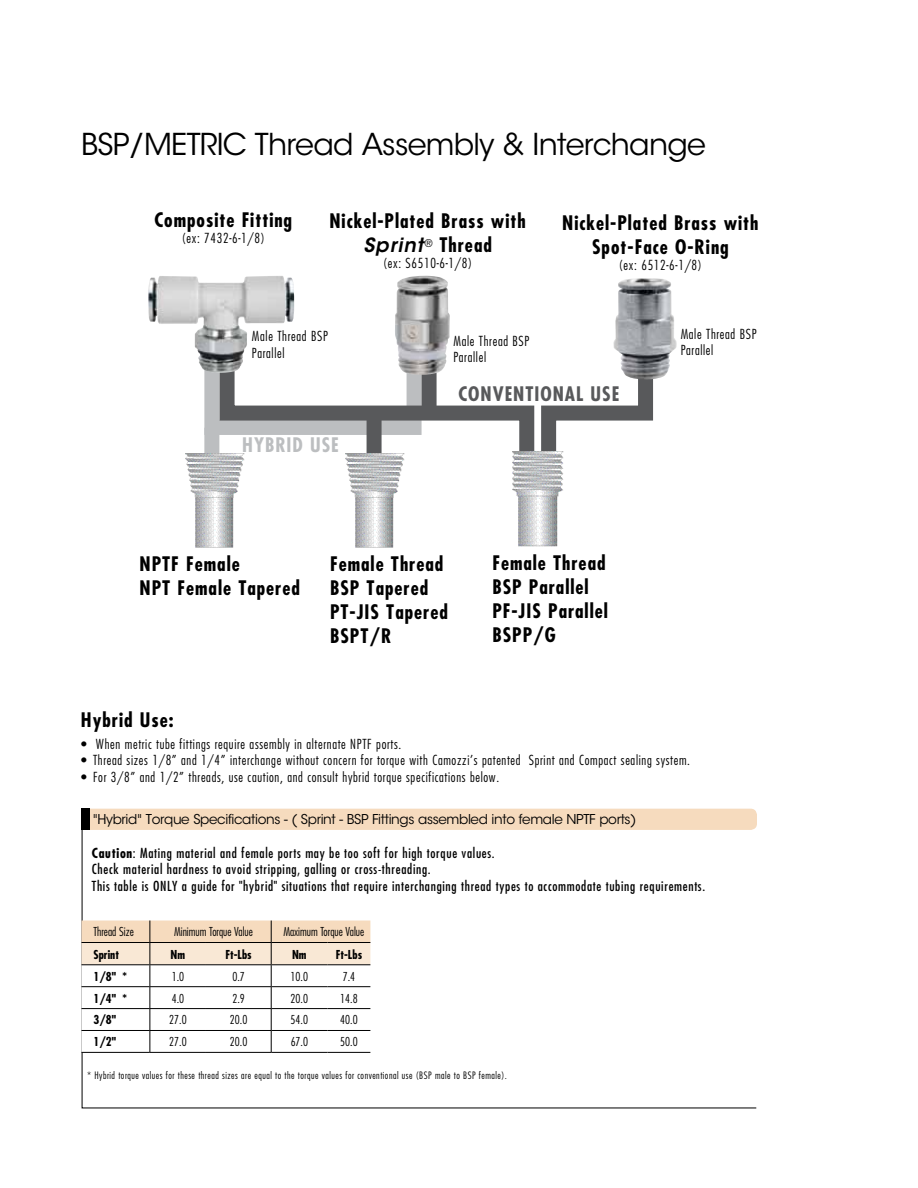
<style>
.page{position:relative;width:918px;height:1188px;background:#fff}
.page>*{position:absolute;margin:0;border:0;box-sizing:border-box;transform-origin:0 0}
.t1{font:30px "ITC Avant Garde Std";letter-spacing:-.025em;color:#000}
.t2{font:700 condensed 19.5px/24px "Futura Std";letter-spacing:.05em;color:#000}
.t3{font:700 condensed 19.5px "Futura Std";letter-spacing:.05em;color:#58595b}
.t4{font:700 condensed 19.5px "Futura Std";letter-spacing:.05em;color:#bcbec0}
.t5{font:300 condensed 13.5px/16.2px "Futura Std";letter-spacing:.05em;color:#000}
.t6{font:condensed 13.5px/16.2px "Futura Std";letter-spacing:.05em;color:#000}
.t7{font:13.5px "ITC Avant Garde Std";letter-spacing:-.025em;color:#000}
.t8{font:300 condensed 12px "Futura Std";color:#000}
.t9{font:700 condensed 12px "Futura Std";color:#000}
.t10{font:300 condensed 10.05px "Futura Std";letter-spacing:.05em;color:#000}
.s1{font-family:"ITC Avant Garde Std";font-weight:600;font-style:italic;font-stretch:normal}
.s2{font-weight:700}
</style>
<div class="page">
<svg style="left:81px;top:826px;width:676px;height:283px"></svg>
<svg style="left:197px;top:373px;width:457px;height:96px"></svg>
<div style="left:367px;top:413px;width:15px;height:43px;background:#58595b"></div>
<div style="left:422px;top:362px;width:15px;height:51px;background:#58595b"></div>
<div style="left:204px;top:428px;width:15px;height:28px;background:#bcbec0"></div>
<img style="left:395px;top:276px;width:55px;height:99px">
<img style="left:345px;top:453px;width:59px;height:95px">
<img style="left:186px;top:454px;width:58px;height:94px">
<img style="left:513px;top:452px;width:50px;height:94px">
<img style="left:148px;top:276px;width:146px;height:97px">
<img style="left:613px;top:278px;width:64px;height:102px">
<svg style="left:81px;top:921px;width:289px;height:131px"></svg>
<hr style="left:81px;top:1052px;width:69px;height:1px;background:#000">
<hr style="left:150px;top:1052px;width:56px;height:1px;background:#000">
<hr style="left:206px;top:1052px;width:65px;height:1px;background:#000">
<hr style="left:271px;top:1052px;width:56px;height:1px;background:#000">
<hr style="left:327px;top:1052px;width:43px;height:1px;background:#000">
<div style="left:84px;top:809px;width:673px;height:21px;background:#f6dbbe;border-radius:6px"></div>
<div style="left:81px;top:809px;width:9px;height:21px;background:#000"></div>
<p class="t1" style="left:81px;top:126px;width:626px">BSP/METRIC Thread Assembly &amp; Interchange</p>
<p class="t2" style="left:154px;top:208px;width:139px">Composite Fitting</p>
<p class="t5" style="left:182px;top:230px;width:85px">(ex: 7432-6-1/8)</p>
<p class="t2" style="left:329px;top:209px;width:198px;text-align:center">Nickel-Plated Brass with<br><span class="s1">Sprint</span><sup>®</sup> Thread</p>
<p class="t5" style="left:383px;top:255px;width:90px">(ex: S6510-6-1/8)</p>
<p class="t2" style="left:562px;top:211px;width:198px;text-align:center">Nickel-Plated Brass with<br>Spot-Face O-Ring</p>
<p class="t5" style="left:619px;top:257px;width:85px">(ex: 6512-6-1/8)</p>
<p class="t5" style="left:252px;top:328px;width:77px">Male Thread BSP<br>Parallel</p>
<p class="t4" style="left:242px;top:432px;width:98px">HYBRID USE</p>
<p class="t5" style="left:453px;top:333px;width:77px">Male Thread BSP<br>Parallel</p>
<p class="t5" style="left:681px;top:326px;width:77px">Male Thread BSP<br>Parallel</p>
<p class="t3" style="left:458px;top:382px;width:163px">CONVENTIONAL USE</p>
<p class="t2" style="left:140px;top:552px;width:162px">NPTF Female<br>NPT Female Tapered</p>
<p class="t2" style="left:330px;top:552px;width:119px">Female Thread<br>BSP Tapered<br>PT-JIS Tapered<br>BSPT/R</p>
<p class="t2" style="left:492px;top:551px;width:117px">Female Thread<br>BSP Parallel<br>PF-JIS Parallel<br>BSPP/G</p>
<p class="t2" style="left:81px;top:708px;width:94px">Hybrid Use:</p>
<p class="t5" style="left:81px;top:736px;width:322px">• When metric tube fittings require assembly in alternate NPTF ports.</p>
<p class="t5" style="left:81px;top:752px;width:611px">• Thread sizes 1/8” and 1/4” interchange without concern for torque with Camozzi’s patented Sprint and Compact sealing system.</p>
<p class="t5" style="left:81px;top:769px;width:420px">• For 3/8” and 1/2” threads, use caution, and consult hybrid torque specifications below.</p>
<p class="t7" style="left:93px;top:811px;width:545px">"Hybrid" Torque Specifications - ( Sprint - BSP Fittings assembled into female NPTF ports)</p>
<p class="t6" style="left:92px;top:845px;width:615px"><span class="s2">Caution</span>: Mating material and female ports may be too soft for high torque values.<br>Check material hardness to avoid stripping, galling or cross-threading.<br>This table is ONLY a guide for "hybrid" situations that require interchanging thread types to accommodate tubing requirements.</p>
<p class="t8" style="left:93px;top:925px;width:42px">Thread Size</p>
<p class="t8" style="left:174px;top:925px;width:80px">Minimum Torque Value</p>
<p class="t8" style="left:283px;top:925px;width:82px">Maximum Torque Value</p>
<p class="t9" style="left:93px;top:947px;width:27px">Sprint</p>
<p class="t9" style="left:171px;top:947px;width:16px">Nm</p>
<p class="t9" style="left:225px;top:947px;width:28px">Ft-Lbs</p>
<p class="t9" style="left:292px;top:947px;width:16px">Nm</p>
<p class="t9" style="left:336px;top:947px;width:28px">Ft-Lbs</p>
<p class="t9" style="left:94px;top:969px;width:35px">1/8" *</p>
<p class="t8" style="left:172px;top:969px;width:14px">1.0</p>
<p class="t8" style="left:232px;top:969px;width:14px">0.7</p>
<p class="t8" style="left:291px;top:969px;width:19px">10.0</p>
<p class="t8" style="left:343px;top:969px;width:14px">7.4</p>
<p class="t9" style="left:94px;top:991px;width:35px">1/4" *</p>
<p class="t8" style="left:172px;top:991px;width:14px">4.0</p>
<p class="t8" style="left:232px;top:991px;width:14px">2.9</p>
<p class="t8" style="left:291px;top:991px;width:19px">20.0</p>
<p class="t8" style="left:340px;top:991px;width:19px">14.8</p>
<p class="t9" style="left:94px;top:1013px;width:24px">3/8"</p>
<p class="t8" style="left:169px;top:1013px;width:19px">27.0</p>
<p class="t8" style="left:230px;top:1013px;width:19px">20.0</p>
<p class="t8" style="left:291px;top:1013px;width:19px">54.0</p>
<p class="t8" style="left:340px;top:1013px;width:19px">40.0</p>
<p class="t9" style="left:94px;top:1035px;width:24px">1/2"</p>
<p class="t8" style="left:169px;top:1035px;width:19px">27.0</p>
<p class="t8" style="left:230px;top:1035px;width:19px">20.0</p>
<p class="t8" style="left:291px;top:1035px;width:19px">67.0</p>
<p class="t8" style="left:340px;top:1035px;width:19px">50.0</p>
<p class="t10" style="left:87px;top:1069px;width:422px">* Hybrid torque values for these thread sizes are equal to the torque values for conventional use (BSP male to BSP female).</p>
</div>
